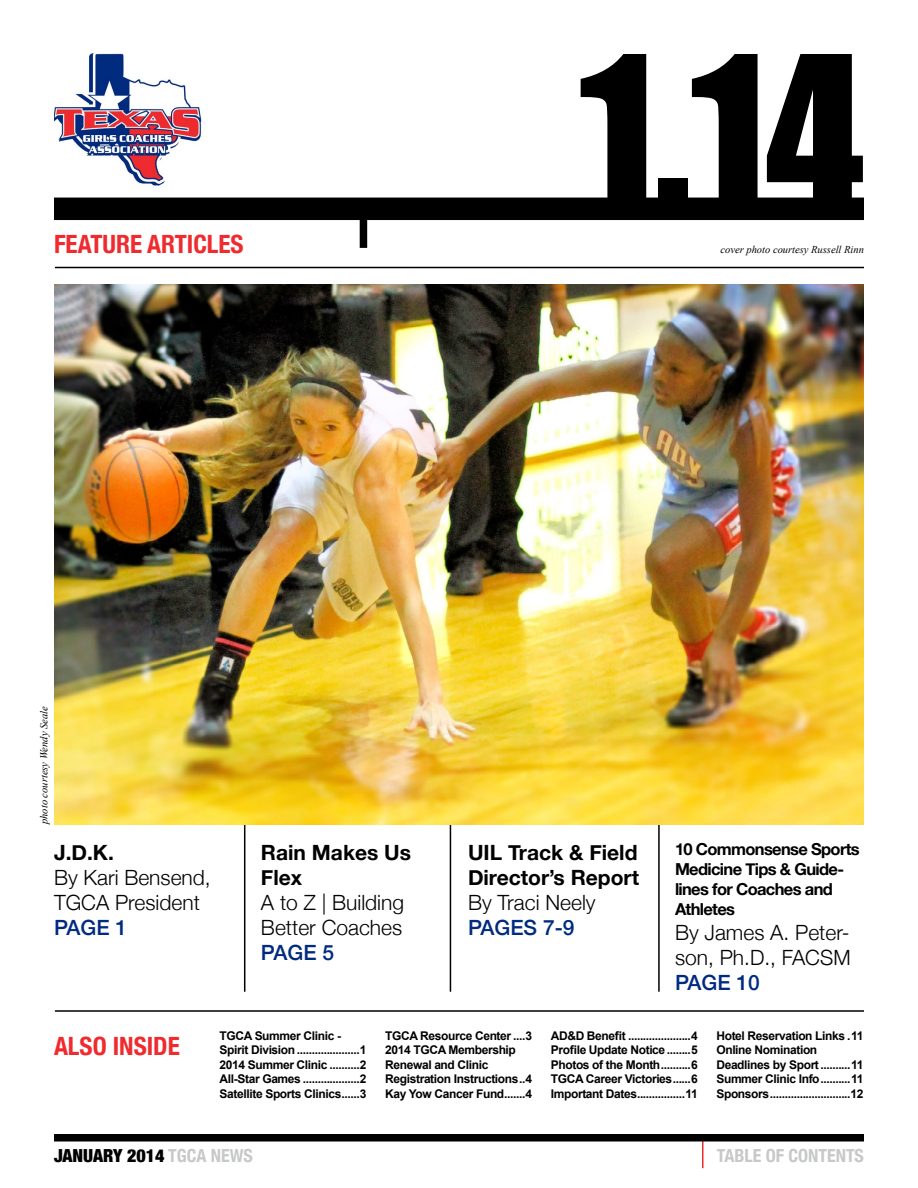
<style>
.page{position:relative;width:918px;height:1188px;background:#fff}
.page>*{position:absolute;margin:0;border:0;box-sizing:border-box;transform-origin:0 0}
.t1{font:196.8px "Impact";color:#000}
.t2{font:700 condensed 25.2px "Helvetica Neue";color:#ef2b2f}
.t3{font:300 21px/25.2px "Helvetica Neue";color:#000}
.t4{font:700 21px/25.2px "Helvetica Neue";color:#000}
.t5{font:500 21px "Helvetica Neue";color:#012b7f}
.t6{font:900 condensed 18px "Helvetica Neue";color:#000}
.t7{font:700 condensed 18px "Helvetica Neue";color:#c7c8ca}
.t8{font:700 16.5px/19.8px "Helvetica Neue";letter-spacing:-.04em;color:#000}
.t9{font:700 12px/14.4px "Arial";letter-spacing:-.03em;color:#000}
.t10{font:italic 10.5px "Times New Roman";color:#000}
.s1{font-weight:700;color:#c7c8ca}
</style>
<div class="page">
<hr style="left:702px;top:1138px;width:2px;height:30px;background:#ef2b2f">
<img style="left:54px;top:53px;width:148px;height:133px">
<div style="left:54px;top:198px;width:810px;height:22px;background:#000"></div>
<div style="left:360px;top:207px;width:7px;height:41px;background:#000"></div>
<hr style="left:55px;top:267px;width:809px;height:1px;background:#000">
<hr style="left:244px;top:816px;width:1px;height:176px;background:#000">
<hr style="left:658px;top:816px;width:2px;height:176px;background:#000">
<hr style="left:55px;top:1010px;width:809px;height:2px;background:#000">
<div style="left:54px;top:1134px;width:810px;height:8px;background:#000"></div>
<hr style="left:450px;top:816px;width:1px;height:176px;background:#000">
<img style="left:55px;top:285px;width:809px;height:539px">
<h2 class="t2" style="left:54px;top:223px;width:191px">FEATURE ARTICLES</h2>
<h1 class="t1" style="left:579px;top:-20px;width:286px">1.14</h1>
<p class="t10" style="left:721px;top:243px;width:145px">cover photo courtesy Russell Rinn</p>
<p class="t10" style="left:37px;top:824px;width:119px;rotate:-90deg">photo courtesy Wendy Seale</p>
<h3 class="t4" style="left:54px;top:840px;width:61px">J.D.K.</h3>
<h3 class="t3" style="left:54px;top:864px;width:158px">By Kari Bensend,<br>TGCA President</h3>
<h3 class="t5" style="left:54px;top:911px;width:75px">PAGE 1</h3>
<h3 class="t4" style="left:261px;top:840px;width:152px">Rain Makes Us<br>Flex</h3>
<h3 class="t3" style="left:261px;top:889px;width:145px">A to Z | Building<br>Better Coaches</h3>
<h3 class="t5" style="left:261px;top:936px;width:75px">PAGE 5</h3>
<h3 class="t4" style="left:468px;top:840px;width:173px">UIL Track &amp; Field<br>Director’s Report</h3>
<h3 class="t3" style="left:468px;top:889px;width:129px">By Traci Neely</h3>
<h3 class="t5" style="left:468px;top:911px;width:108px">PAGES 7-9</h3>
<h3 class="t8" style="left:675px;top:840px;width:186px">10 Commonsense Sports<br>Medicine Tips &amp; Guide&shy;lines for Coaches and<br>Athletes</h3>
<h3 class="t3" style="left:675px;top:919px;width:177px">By James A. Peter&shy;son, Ph.D., FACSM</h3>
<h3 class="t5" style="left:675px;top:966px;width:86px">PAGE 10</h3>
<h2 class="t2" style="left:54px;top:1026px;width:127px">ALSO INSIDE</h2>
<p class="t9" style="left:220px;top:1029px;width:148px">TGCA Summer Clinic - Spirit Division .....................1<br>2014 Summer Clinic ..........2<br>All-Star Games ...................2<br>Satellite Sports Clinics......3</p>
<p class="t9" style="left:385px;top:1029px;width:148px">TGCA Resource Center ....3<br>2014 TGCA Membership<br>Renewal and Clinic<br>Registration Instructions..4<br>Kay Yow Cancer Fund.......4</p>
<p class="t9" style="left:551px;top:1029px;width:148px;text-align:justify">AD&amp;D Benefit .....................4<br>Profile Update Notice........5<br>Photos of the Month..........6<br>TGCA Career Victories......6<br>Important Dates................11</p>
<p class="t9" style="left:716px;top:1029px;width:148px">Hotel Reservation Links .11<br>Online Nomination<br>Deadlines by Sport ..........11<br>Summer Clinic Info..........11<br>Sponsors...........................12</p>
<h3 class="t6" style="left:54px;top:1141px;width:200px">JANUARY 2014 <span class="s1">TGCA NEWS</span></h3>
<h3 class="t7" style="left:717px;top:1141px;width:149px">TABLE OF CONTENTS</h3>
</div>
